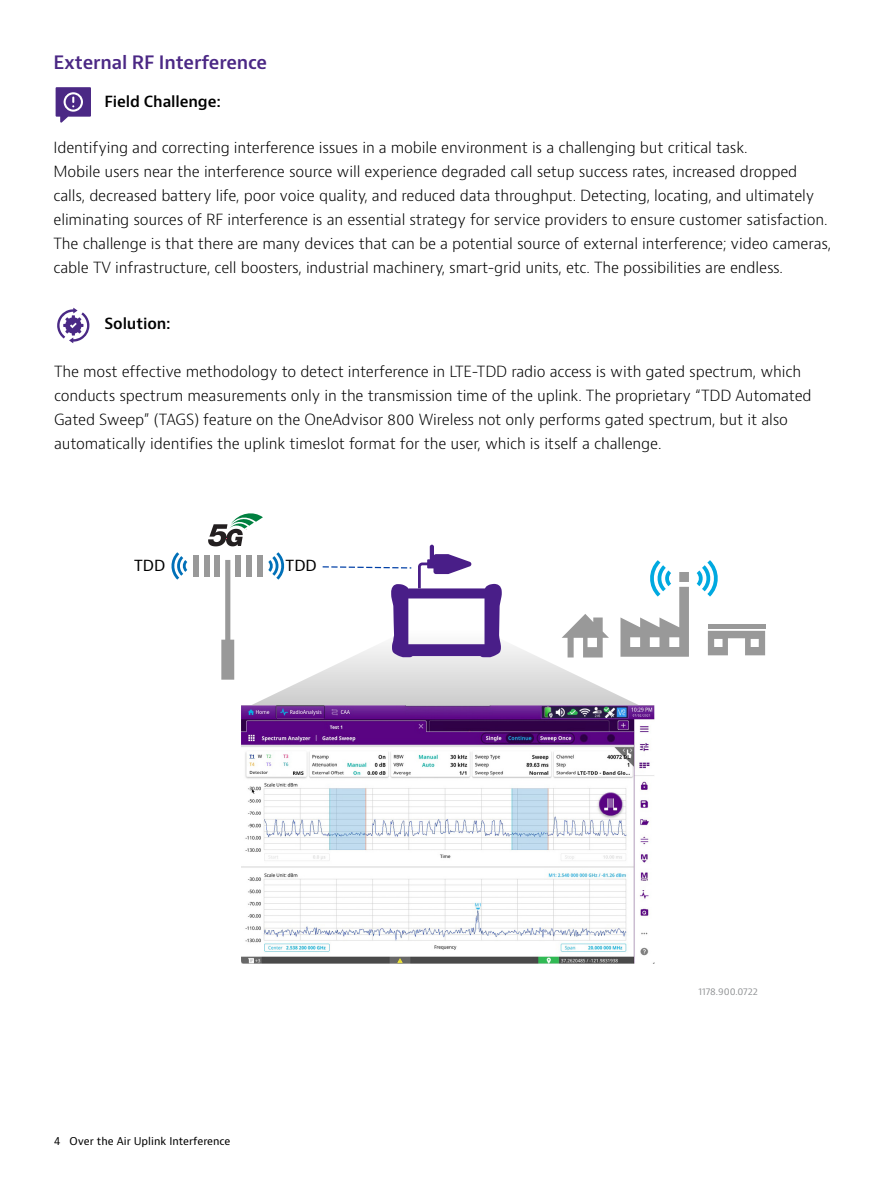
<style>
.page{position:relative;width:893px;height:1191px;background:#fff}
.page>*{position:absolute;margin:0;border:0;box-sizing:border-box;transform-origin:0 0}
.t1{font:600 18px "Bernino Sans";letter-spacing:-.01em;color:#4b2885}
.t2{font:300 15px/24px "Bernino Sans";letter-spacing:-.01em;color:#000}
.t3{font:600 15px "Bernino Sans";letter-spacing:-.01em;color:#000}
.t4{font:14.85px "Bernino Sans";color:#000}
.t5{font:10.5px "Bernino Sans";color:#000}
.t6{font:8.7px "Bernino Sans";color:#939597}
</style>
<div class="page">
<svg style="left:56px;top:87px;width:35px;height:36px"></svg>
<svg style="left:57px;top:308px;width:32px;height:35px"></svg>
<img style="left:242px;top:711px;width:412px;height:252px">
<svg style="left:697px;top:560px;width:21px;height:36px"></svg>
<svg style="left:708px;top:631px;width:57px;height:24px"></svg>
<hr style="left:708px;top:624px;width:57px;height:4px;background:#999">
<svg style="left:171px;top:552px;width:16px;height:27px"></svg>
<div style="left:193px;top:555px;width:5px;height:22px;background:#999"></div>
<div style="left:204px;top:555px;width:5px;height:22px;background:#999"></div>
<svg style="left:208px;top:513px;width:481px;height:198px"></svg>
<p class="t1" style="left:54px;top:50px;width:215px">External RF Interference</p>
<p class="t3" style="left:105px;top:92px;width:118px">Field Challenge:</p>
<p class="t2" style="left:53px;top:135px;width:779px">Identifying and correcting interference issues in a mobile environment is a challenging but critical task.<br>Mobile users near the interference source will experience degraded call setup success rates, increased dropped calls, decreased battery life, poor voice quality, and reduced data throughput. Detecting, locating, and ultimately eliminating sources of RF interference is an essential strategy for service providers to ensure customer satisfaction.<br>The challenge is that there are many devices that can be a potential source of external interference; video cameras, cable TV infrastructure, cell boosters, industrial machinery, smart-grid units, etc. The possibilities are endless.</p>
<p class="t3" style="left:105px;top:314px;width:68px">Solution:</p>
<p class="t2" style="left:54px;top:359px;width:759px">The most effective methodology to detect interference in LTE-TDD radio access is with gated spectrum, which conducts spectrum measurements only in the transmission time of the uplink. The proprietary “TDD Automated Gated Sweep” (TAGS) feature on the OneAdvisor 800 Wireless not only performs gated spectrum, but it also automatically identifies the uplink timeslot format for the user, which is itself a challenge.</p>
<p class="t4" style="left:134px;top:556px;width:33px">TDD</p>
<p class="t4" style="left:286px;top:556px;width:33px">TDD</p>
<p class="t5" style="left:54px;top:1134px;width:178px">4 Over the Air Uplink Interference</p>
<p class="t6" style="left:699px;top:985px;width:61px">1178.900.0722</p>
</div>
